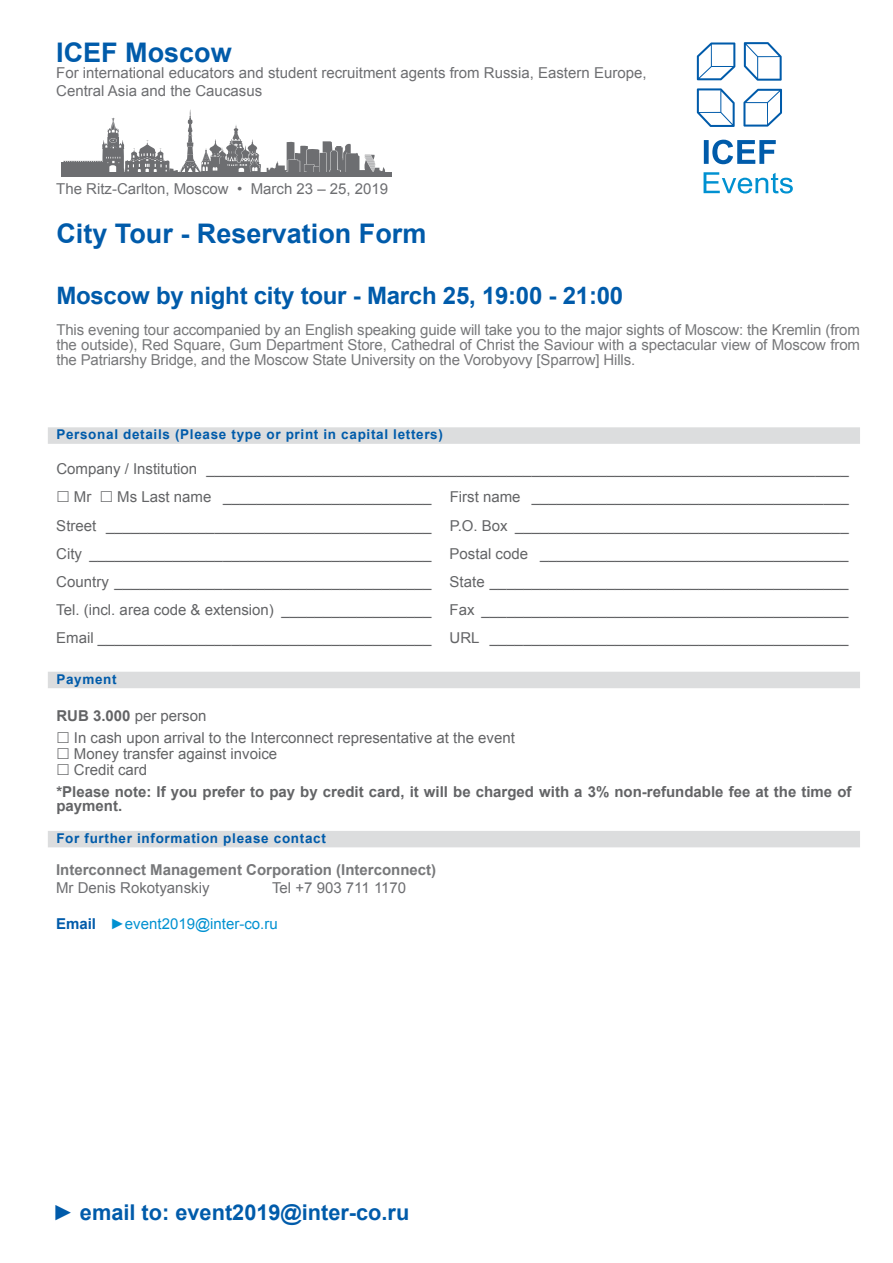
<style>
.page{position:relative;width:893px;height:1263px;background:#fff}
.page>*{position:absolute;margin:0;border:0;box-sizing:border-box;transform-origin:0 0}
.t1{font:700 27px "Arial";color:#005baa}
.t2{font:700 24px "Arial";letter-spacing:-.01em;color:#005baa}
.t3{font:700 21.75px "Arial";color:#005baa}
.t4{font:15px/28px "Arial";color:#636466}
.t5{font:15px/15px "Arial";letter-spacing:-.01em;color:#77787a;text-align:justify}
.t6{font:15px/18px "Arial";color:#6d6e71}
.t7{font:700 15px/14.2px "Arial";color:#636466}
.t8{font:700 15px "Arial";color:#77787a}
.t9{font:15px "Arial";color:#0091d1}
.t10{font:700 13.5px "Arial";letter-spacing:.05em;color:#005baa}
.s1{font-weight:700}
.s2{font-weight:700;color:#005baa}
</style>
<div class="page">
<div style="left:48px;top:427px;width:812px;height:17px;background:#dcddde"></div>
<div style="left:48px;top:672px;width:812px;height:16px;background:#dcddde"></div>
<div style="left:48px;top:831px;width:812px;height:16px;background:#dcddde"></div>
<div style="left:61px;top:162px;width:42px;height:11px;background:#6d6e71"></div>
<hr style="left:61px;top:173px;width:331px;height:4px;background:#6d6e71">
<svg style="left:64px;top:110px;width:328px;height:63px"></svg>
<svg style="left:697px;top:42px;width:38px;height:38px"></svg>
<svg style="left:744px;top:42px;width:38px;height:39px"></svg>
<svg style="left:697px;top:88px;width:38px;height:39px"></svg>
<svg style="left:743px;top:89px;width:39px;height:38px"></svg>
<svg style="left:704px;top:140px;width:72px;height:24px"></svg>
<svg style="left:703px;top:172px;width:90px;height:22px"></svg>
<h1 class="t1" style="left:56px;top:34px;width:177px">ICEF Moscow</h1>
<p class="t6" style="left:56px;top:64px;width:592px">For international educators and student recruitment agents from Russia, Eastern Europe,<br>Central Asia and the Caucasus</p>
<p class="t6" style="left:56px;top:180px;width:334px">The Ritz-Carlton, Moscow • March 23 – 25, 2019</p>
<h1 class="t1" style="left:56px;top:215px;width:372px">City Tour - Reservation Form</h1>
<h2 class="t2" style="left:56px;top:279px;width:568px">Moscow by night city tour - March 25, 19:00 - 21:00</h2>
<p class="t5" style="left:56px;top:323px;width:805px">This evening tour accompanied by an English speaking guide will take you to the major sights of Moscow: the Kremlin (from the outside), Red Square, Gum Department Store, Cathedral of Christ the Saviour with a spectacular view of Moscow from the Patriarshy Bridge, and the Moscow State University on the Vorobyovy [Sparrow] Hills.</p>
<p class="t10" style="left:56px;top:426px;width:388px">Personal details (Please type or print in capital letters)</p>
<p class="t4" style="left:74px;top:455px;width:776px;text-indent:-18px">Company / Institution _____________________________________________________________________________<br>Mr</p>
<p class="t4" style="left:56px;top:483px;width:794px;text-align:justify;text-indent:61px">Ms Last name _________________________ First name ______________________________________ Street _______________________________________ P.O. Box ________________________________________ City _________________________________________ Postal code _____________________________________ Country ______________________________________ State ___________________________________________ Tel. (incl. area code &amp; extension) __________________ Fax ____________________________________________ Email ________________________________________ URL ___________________________________________</p>
<p class="t10" style="left:56px;top:670px;width:62px">Payment</p>
<p class="t4" style="left:74px;top:705px;width:443px;line-height:21.8px;text-indent:-18px"><span class="s1">RUB 3.000</span> per person<br>In cash upon arrival to the Interconnect representative at the event</p>
<p class="t4" style="left:74px;top:746px;width:205px;line-height:16.2px">Money transfer against invoice<br>Credit card</p>
<p class="t7" style="left:56px;top:785px;width:797px">*Please note: If you prefer to pay by credit card, it will be charged with a 3% non-refundable fee at the time of payment.</p>
<p class="t10" style="left:56px;top:829px;width:271px">For further information please contact</p>
<p class="t8" style="left:56px;top:860px;width:382px">Interconnect Management Corporation (Interconnect)</p>
<p class="t6" style="left:56px;top:879px;width:155px">Mr Denis Rokotyanskiy</p>
<p class="t6" style="left:272px;top:879px;width:136px">Tel +7 903 711 1170</p>
<p class="t9" style="left:56px;top:914px;width:223px"><span class="s2">Email</span> ►event2019@inter-co.ru</p>
<h3 class="t3" style="left:52px;top:1197px;width:359px">► email to: event2019@inter-co.ru</h3>
</div>
